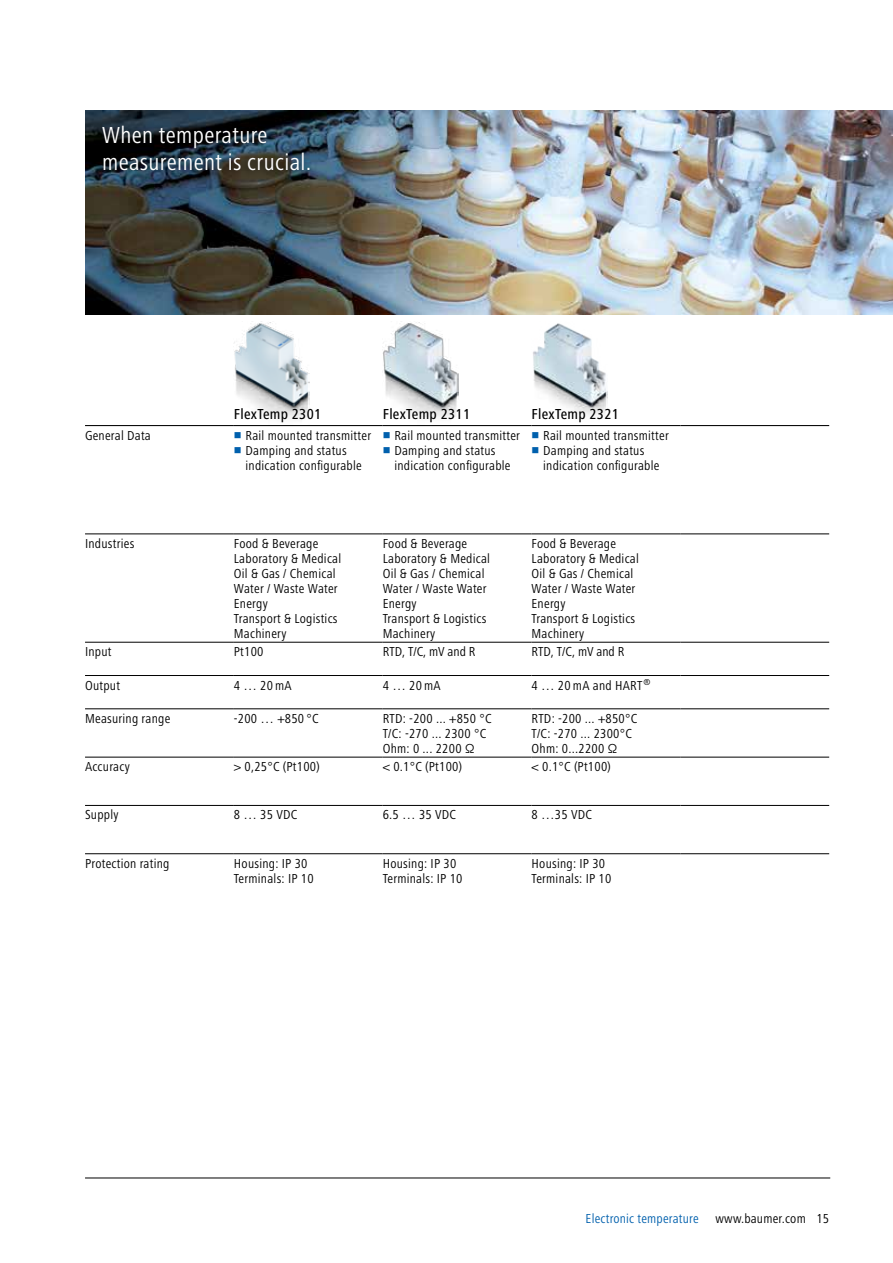
<style>
.page{position:relative;width:893px;height:1263px;background:#fff}
.page>*{position:absolute;margin:0;border:0;box-sizing:border-box;transform-origin:0 0}
.t1{font:condensed 24px/27px "Frutiger Next LT";letter-spacing:.015em;color:#fff}
.t2{font:500 condensed 15px "Frutiger Next LT";letter-spacing:.02em;color:#000}
.t3{font:condensed 13.5px/15px "Frutiger Next LT";letter-spacing:.02em;color:#000}
.t4{font:condensed 13.5px "Frutiger Next LT";letter-spacing:.015em;color:#0060ad}
</style>
<div class="page">
<hr style="left:85px;top:1178px;width:745px;height:1px;background:#000">
<img style="left:531px;top:323px;width:77px;height:104px">
<img style="left:383px;top:322px;width:76px;height:105px">
<img style="left:234px;top:321px;width:76px;height:106px">
<img style="left:85px;top:111px;width:808px;height:204px">
<div style="left:94px;top:121px;width:220px;height:58px;background:#000;opacity:.75"></div>
<hr style="left:234px;top:642px;width:149px;height:1px;background:#000">
<hr style="left:383px;top:642px;width:148px;height:1px;background:#000">
<hr style="left:531px;top:642px;width:149px;height:1px;background:#000">
<hr style="left:85px;top:675px;width:149px;height:1px;background:#000">
<hr style="left:234px;top:675px;width:149px;height:1px;background:#000">
<hr style="left:383px;top:675px;width:148px;height:1px;background:#000">
<hr style="left:531px;top:675px;width:149px;height:1px;background:#000">
<hr style="left:680px;top:675px;width:149px;height:1px;background:#000">
<hr style="left:85px;top:708px;width:149px;height:1px;background:#000">
<hr style="left:234px;top:708px;width:149px;height:1px;background:#000">
<hr style="left:383px;top:708px;width:148px;height:1px;background:#000">
<hr style="left:531px;top:708px;width:149px;height:1px;background:#000">
<hr style="left:680px;top:708px;width:149px;height:1px;background:#000">
<hr style="left:85px;top:853px;width:149px;height:1px;background:#000">
<hr style="left:234px;top:853px;width:149px;height:1px;background:#000">
<hr style="left:383px;top:853px;width:148px;height:1px;background:#000">
<hr style="left:531px;top:853px;width:149px;height:1px;background:#000">
<hr style="left:680px;top:853px;width:149px;height:1px;background:#000">
<hr style="left:85px;top:642px;width:149px;height:1px;background:#000">
<hr style="left:680px;top:642px;width:149px;height:1px;background:#000">
<hr style="left:85px;top:425px;width:149px;height:1px;background:#000">
<hr style="left:234px;top:425px;width:149px;height:1px;background:#000">
<hr style="left:383px;top:425px;width:148px;height:1px;background:#000">
<hr style="left:531px;top:425px;width:149px;height:1px;background:#000">
<hr style="left:680px;top:425px;width:149px;height:1px;background:#000">
<hr style="left:85px;top:534px;width:149px;height:1px;background:#000">
<hr style="left:234px;top:534px;width:149px;height:1px;background:#000">
<hr style="left:383px;top:534px;width:148px;height:1px;background:#000">
<hr style="left:531px;top:534px;width:149px;height:1px;background:#000">
<hr style="left:680px;top:534px;width:149px;height:1px;background:#000">
<hr style="left:85px;top:757px;width:149px;height:1px;background:#000">
<hr style="left:234px;top:757px;width:149px;height:1px;background:#000">
<hr style="left:383px;top:757px;width:148px;height:1px;background:#000">
<hr style="left:531px;top:757px;width:149px;height:1px;background:#000">
<hr style="left:680px;top:757px;width:149px;height:1px;background:#000">
<hr style="left:85px;top:805px;width:149px;height:1px;background:#000">
<hr style="left:234px;top:805px;width:149px;height:1px;background:#000">
<hr style="left:383px;top:805px;width:148px;height:1px;background:#000">
<hr style="left:531px;top:805px;width:149px;height:1px;background:#000">
<hr style="left:680px;top:805px;width:149px;height:1px;background:#000">
<h1 class="t1" style="left:102px;top:122px;width:211px">When temperature measurement is crucial.</h1>
<p class="t2" style="left:234px;top:406px;width:89px">FlexTemp 2301</p>
<p class="t2" style="left:383px;top:406px;width:89px">FlexTemp 2311</p>
<p class="t2" style="left:531px;top:406px;width:89px">FlexTemp 2321</p>
<p class="t3" style="left:85px;top:428px;width:67px">General Data</p>
<p class="t3" style="left:246px;top:428px;width:127px">Rail mounted transmitter<br>Damping and status indication configurable</p>
<p class="t3" style="left:394px;top:428px;width:127px">Rail mounted transmitter<br>Damping and status indication configurable</p>
<p class="t3" style="left:543px;top:428px;width:127px">Rail mounted transmitter<br>Damping and status indication configurable</p>
<p class="t3" style="left:85px;top:536px;width:51px">Industries</p>
<p class="t3" style="left:234px;top:536px;width:109px">Food &amp; Beverage<br>Laboratory &amp; Medical<br>Oil &amp; Gas / Chemical<br>Water / Waste Water<br>Energy<br>Transport &amp; Logistics<br>Machinery</p>
<p class="t3" style="left:383px;top:536px;width:109px">Food &amp; Beverage<br>Laboratory &amp; Medical<br>Oil &amp; Gas / Chemical<br>Water / Waste Water<br>Energy<br>Transport &amp; Logistics<br>Machinery</p>
<p class="t3" style="left:532px;top:536px;width:109px">Food &amp; Beverage<br>Laboratory &amp; Medical<br>Oil &amp; Gas / Chemical<br>Water / Waste Water<br>Energy<br>Transport &amp; Logistics<br>Machinery</p>
<p class="t3" style="left:85px;top:644px;width:28px">Input</p>
<p class="t3" style="left:234px;top:644px;width:31px">Pt100</p>
<p class="t3" style="left:383px;top:644px;width:94px">RTD, T/C, mV and R</p>
<p class="t3" style="left:532px;top:644px;width:94px">RTD, T/C, mV and R</p>
<p class="t3" style="left:85px;top:678px;width:36px">Output</p>
<p class="t3" style="left:234px;top:678px;width:59px">4 … 20mA</p>
<p class="t3" style="left:383px;top:678px;width:59px">4 … 20mA</p>
<p class="t3" style="left:532px;top:678px;width:120px">4 … 20mA and HART<sup>®</sup></p>
<p class="t3" style="left:85px;top:711px;width:87px">Measuring range</p>
<p class="t3" style="left:234px;top:711px;width:86px">-200 … +850 °C</p>
<p class="t3" style="left:383px;top:711px;width:110px">RTD: -200 ... +850 °C<br>T/C: -270 ... 2300 °C<br>Ohm: 0 ... 2200 Ω</p>
<p class="t3" style="left:532px;top:711px;width:107px">RTD: -200 ... +850°C<br>T/C: -270 ... 2300°C<br>Ohm: 0...2200 Ω</p>
<p class="t3" style="left:85px;top:759px;width:46px">Accuracy</p>
<p class="t3" style="left:234px;top:759px;width:87px">&gt; 0,25°C (Pt100)</p>
<p class="t3" style="left:383px;top:759px;width:81px">&lt; 0.1°C (Pt100)</p>
<p class="t3" style="left:532px;top:759px;width:81px">&lt; 0.1°C (Pt100)</p>
<p class="t3" style="left:85px;top:807px;width:35px">Supply</p>
<p class="t3" style="left:234px;top:807px;width:65px">8 … 35 VDC</p>
<p class="t3" style="left:383px;top:807px;width:75px">6.5 … 35 VDC</p>
<p class="t3" style="left:532px;top:807px;width:62px">8 …35 VDC</p>
<p class="t3" style="left:85px;top:856px;width:86px">Protection rating</p>
<p class="t3" style="left:234px;top:856px;width:81px">Housing: IP 30<br>Terminals: IP 10</p>
<p class="t3" style="left:383px;top:856px;width:81px">Housing: IP 30<br>Terminals: IP 10</p>
<p class="t3" style="left:532px;top:856px;width:81px">Housing: IP 30<br>Terminals: IP 10</p>
<p class="t4" style="left:586px;top:1211px;width:115px">Electronic temperature</p>
<p class="t3" style="left:716px;top:1211px;width:115px">www.baumer.com 15</p>
</div>
